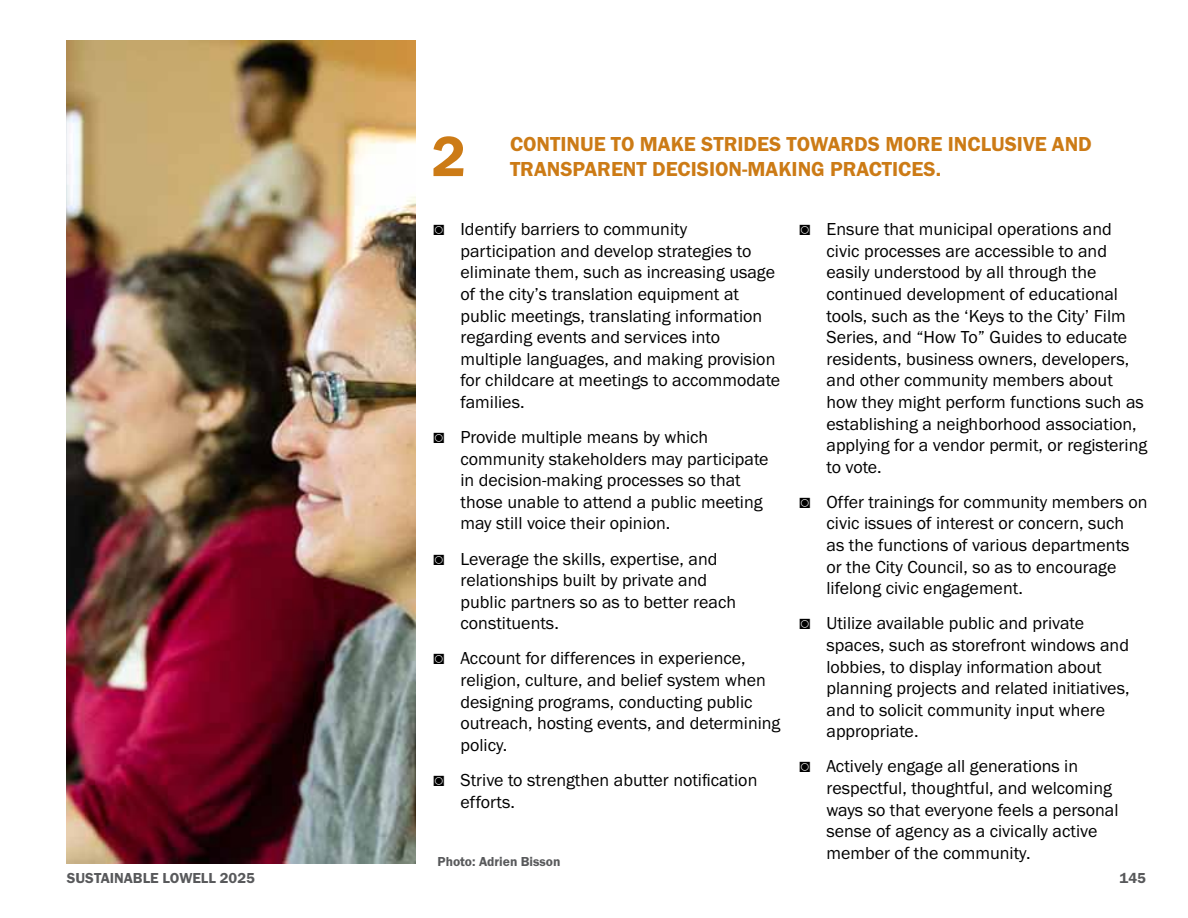
<style>
.page{position:relative;width:1188px;height:918px;background:#fff}
.page>*{position:absolute;margin:0;border:0;box-sizing:border-box;transform-origin:0 0}
.t1{font:600 58.8px "Franklin Gothic";color:#cc7b16}
.t2{font:600 21px "Franklin Gothic";color:#cc7b16}
.t3{font:18px/21.6px "Franklin Gothic";color:#000}
.t4{font:600 15px "Franklin Gothic";color:#58595b}
.t5{font:600 13.5px "Franklin Gothic";color:#58595b}
.s1{font-weight:800}
</style>
<div class="page">
<img style="left:66px;top:40px;width:350px;height:824px">
<h1 class="t1" style="left:432px;top:120px;width:36px">2</h1>
<p class="t2" style="left:510px;top:131px;width:13px">CONTINUE</p>
<p class="t2" style="left:611px;top:131px;width:191px">TO MAKE STRIDES TOWA</p>
<p class="t2" style="left:841px;top:131px;width:152px">RDS MORE INCLUSI</p>
<p class="t2" style="left:1023px;top:131px;width:70px">VEAND</p>
<p class="t2" style="left:510px;top:156px;width:38px">TRANSPA</p>
<p class="t2" style="left:597px;top:156px;width:27px">RENT</p>
<p class="t2" style="left:652px;top:156px;width:50px">DECISION</p>
<p class="t2" style="left:742px;top:156px;width:200px">-MAKING PRACTICES.</p>
<p class="t3" style="left:460px;top:219px;width:321px;text-indent:-27px"><span class="s1">◙</span> Identify barriers to community participation and develop strategies to eliminate them, such as increasing usage of the city’s translation equipment at public meetings, translating information regarding events and services into multiple languages, and making provision for childcare at meetings to accommodate families.</p>
<p class="t3" style="left:460px;top:427px;width:310px;text-indent:-27px"><span class="s1">◙</span> Provide multiple means by which community stakeholders may participate in decision-making processes so that those unable to attend a public meeting may still voice their opinion.</p>
<p class="t3" style="left:460px;top:548px;width:277px;text-indent:-27px"><span class="s1">◙</span> Leverage the skills, expertise, and relationships built by private and public partners so as to better reach constituents.</p>
<p class="t3" style="left:460px;top:648px;width:321px;text-indent:-27px"><span class="s1">◙</span> Account for differences in experience, religion, culture, and belief system when designing programs, conducting public outreach, hosting events, and determining policy.</p>
<p class="t3" style="left:460px;top:770px;width:298px;text-indent:-27px"><span class="s1">◙</span> Strive to strengthen abutter notification efforts.</p>
<p class="t5" style="left:438px;top:853px;width:125px">PHOTO: ADRIEN BISSON</p>
<p class="t3" style="left:826px;top:219px;width:322px;text-indent:-27px"><span class="s1">◙</span> Ensure that municipal operations and civic processes are accessible to and easily understood by all through the continued development of educational tools, such as the ‘Keys to the City’ Film Series, and “How To” Guides to educate residents, business owners, developers, and other community members about how they might perform functions such as establishing a neighborhood association, applying for a vendor permit, or registering to vote.</p>
<p class="t3" style="left:826px;top:491px;width:322px;text-indent:-27px"><span class="s1">◙</span> Offer trainings for community members on civic issues of interest or concern, such<br>as the functions of various departments or the City Council, so as to encourage lifelong civic engagement.</p>
<p class="t3" style="left:826px;top:613px;width:305px;text-indent:-27px"><span class="s1">◙</span> Utilize available public and private spaces, such as storefront windows and lobbies, to display information about planning projects and related initiatives, and to solicit community input where appropriate.</p>
<p class="t3" style="left:826px;top:756px;width:294px;text-indent:-27px"><span class="s1">◙</span> Actively engage all generations in respectful, thoughtful, and welcoming ways so that everyone feels a personal sense of agency as a civically active member of the community.</p>
<p class="t4" style="left:67px;top:869px;width:190px">SUSTAINABLE LOWELL 2025</p>
<p class="t4" style="left:1120px;top:869px;width:28px">145</p>
</div>
